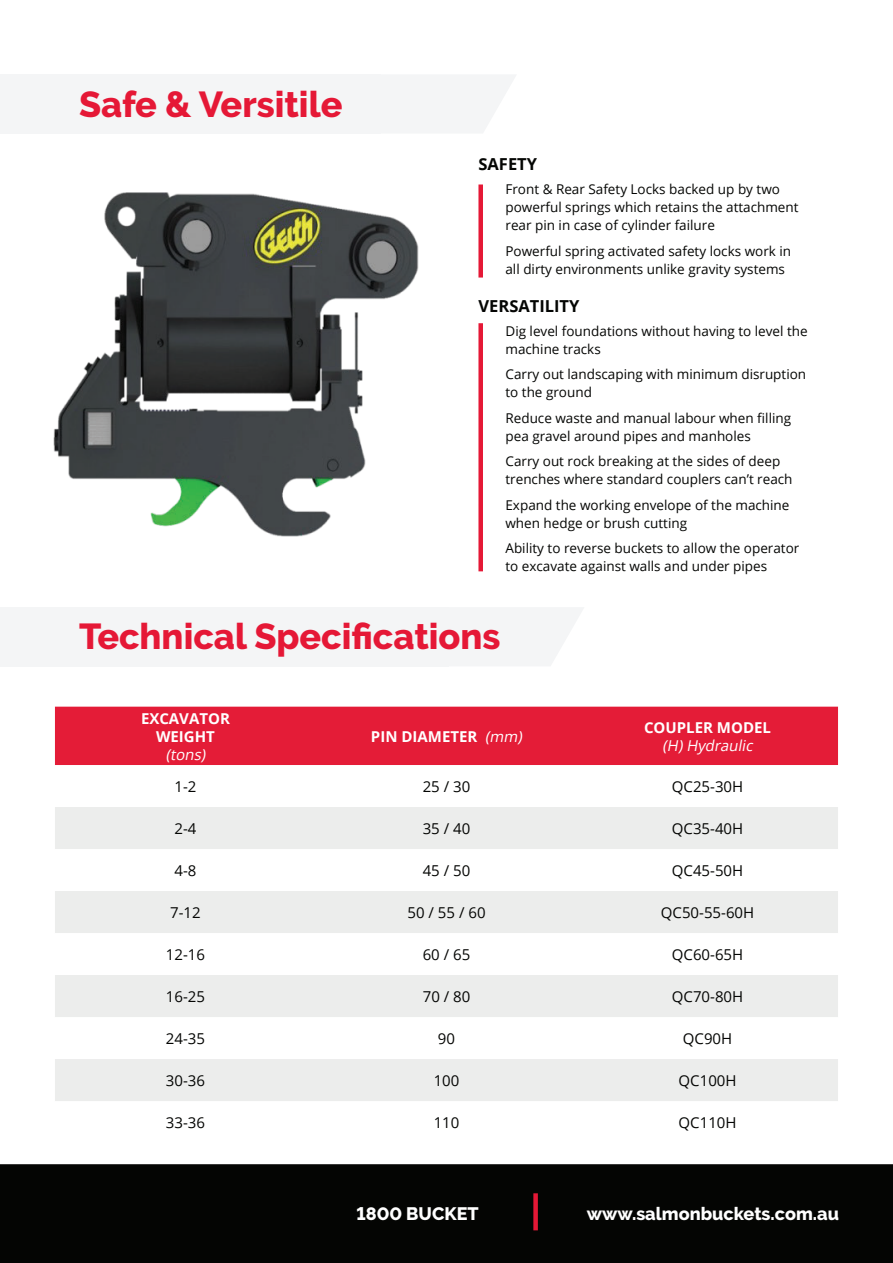
<style>
.page{position:relative;width:893px;height:1263px;background:#fff}
.page>*{position:absolute;margin:0;border:0;box-sizing:border-box;transform-origin:0 0}
.t1{font:800 36px "Raleway";color:#e51836}
.t2{font:800 18px "Raleway";color:#fff}
.t3{font:700 16.5px "Open Sans";color:#040503}
.t4{font:15px "Open Sans";color:#040503}
.t5{font:700 15px/18px "Open Sans";color:#fff;text-align:center}
.t6{font:italic 15px "Open Sans";color:#fff}
.t7{font:13.5px/18px "Open Sans";color:#040503}
.s1{font-weight:400;font-style:italic}
</style>
<div class="page">
<svg style="left:381px;top:75px;width:135px;height:58px"></svg>
<div style="left:0;top:74px;width:381px;height:60px;background:#f4f5f6"></div>
<svg style="left:448px;top:607px;width:135px;height:59px"></svg>
<div style="left:0;top:607px;width:448px;height:59px;background:#f4f5f6"></div>
<div style="left:0;top:1164px;width:893px;height:99px;background:#040503"></div>
<div style="left:533px;top:1193px;width:5px;height:37px;background:#e51836"></div>
<div style="left:478px;top:184px;width:5px;height:94px;background:#e51836"></div>
<div style="left:478px;top:323px;width:5px;height:248px;background:#e51836"></div>
<img style="left:53px;top:193px;width:366px;height:343px">
<div style="left:55px;top:707px;width:783px;height:58px;background:#e41c37"></div>
<svg style="left:55px;top:807px;width:783px;height:294px;fill:#ecedec"></svg>
<h1 class="t1" style="left:79px;top:90px;width:265px">Safe &amp; Versitile</h1>
<p class="t3" style="left:478px;top:158px;width:60px">SAFETY</p>
<p class="t7" style="left:505px;top:182px;width:295px;text-indent:-27px">• Front &amp; Rear Safety Locks backed up by two powerful springs which retains the attachment rear pin in case of cylinder failure</p>
<p class="t7" style="left:505px;top:243px;width:287px;text-indent:-27px">• Powerful spring activated safety locks work in all dirty environments unlike gravity systems</p>
<p class="t3" style="left:478px;top:300px;width:102px">VERSATILITY</p>
<p class="t7" style="left:505px;top:323px;width:304px;text-indent:-27px">• Dig level foundations without having to level the machine tracks</p>
<p class="t7" style="left:505px;top:367px;width:302px;text-indent:-27px">• Carry out landscaping with minimum disruption to the ground</p>
<p class="t7" style="left:505px;top:410px;width:287px;text-indent:-27px">• Reduce waste and manual labour when filling pea gravel around pipes and manholes</p>
<p class="t7" style="left:505px;top:454px;width:289px;text-indent:-27px">• Carry out rock breaking at the sides of deep trenches where standard couplers can’t reach</p>
<p class="t7" style="left:505px;top:497px;width:285px;text-indent:-27px">• Expand the working envelope of the machine when hedge or brush cutting</p>
<p class="t7" style="left:478px;top:541px;width:322px;text-align:center">• Ability to reverse buckets to allow the operator to excavate against walls and under pipes</p>
<h1 class="t1" style="left:79px;top:616px;width:423px">Technical Specifications</h1>
<p class="t5" style="left:141px;top:710px;width:90px">EXCAVATOR<br>WEIGHT</p>
<p class="t6" style="left:166px;top:748px;width:44px">(tons)</p>
<p class="t5" style="left:371px;top:728px;width:155px">PIN DIAMETER <span class="s1">(mm)</span></p>
<p class="t5" style="left:644px;top:719px;width:128px">COUPLER MODEL</p>
<p class="t6" style="left:662px;top:739px;width:94px">(H) Hydraulic</p>
<p class="t4" style="left:174px;top:780px;width:23px">1-2</p>
<p class="t4" style="left:423px;top:780px;width:49px">25 / 30</p>
<p class="t4" style="left:672px;top:780px;width:73px">QC25-30H</p>
<p class="t4" style="left:174px;top:822px;width:23px">2-4</p>
<p class="t4" style="left:423px;top:822px;width:49px">35 / 40</p>
<p class="t4" style="left:672px;top:822px;width:73px">QC35-40H</p>
<p class="t4" style="left:174px;top:864px;width:23px">4-8</p>
<p class="t4" style="left:423px;top:864px;width:49px">45 / 50</p>
<p class="t4" style="left:672px;top:864px;width:73px">QC45-50H</p>
<p class="t4" style="left:170px;top:906px;width:32px">7-12</p>
<p class="t4" style="left:407px;top:906px;width:80px">50 / 55 / 60</p>
<p class="t4" style="left:661px;top:906px;width:95px">QC50-55-60H</p>
<p class="t4" style="left:166px;top:948px;width:41px">12-16</p>
<p class="t4" style="left:423px;top:948px;width:49px">60 / 65</p>
<p class="t4" style="left:672px;top:948px;width:73px">QC60-65H</p>
<p class="t4" style="left:166px;top:990px;width:41px">16-25</p>
<p class="t4" style="left:423px;top:990px;width:49px">70 / 80</p>
<p class="t4" style="left:672px;top:990px;width:73px">QC70-80H</p>
<p class="t4" style="left:166px;top:1032px;width:41px">24-35</p>
<p class="t4" style="left:438px;top:1032px;width:19px">90</p>
<p class="t4" style="left:683px;top:1032px;width:51px">QC90H</p>
<p class="t4" style="left:166px;top:1074px;width:41px">30-36</p>
<p class="t4" style="left:434px;top:1074px;width:27px">100</p>
<p class="t4" style="left:679px;top:1074px;width:59px">QC100H</p>
<p class="t4" style="left:166px;top:1116px;width:41px">33-36</p>
<p class="t4" style="left:434px;top:1116px;width:27px">110</p>
<p class="t4" style="left:679px;top:1116px;width:59px">QC110H</p>
<h2 class="t2" style="left:356px;top:1203px;width:124px">1800 BUCKET</h2>
<h2 class="t2" style="left:587px;top:1206px;width:253px">www.salmonbuckets.com.au</h2>
</div>
